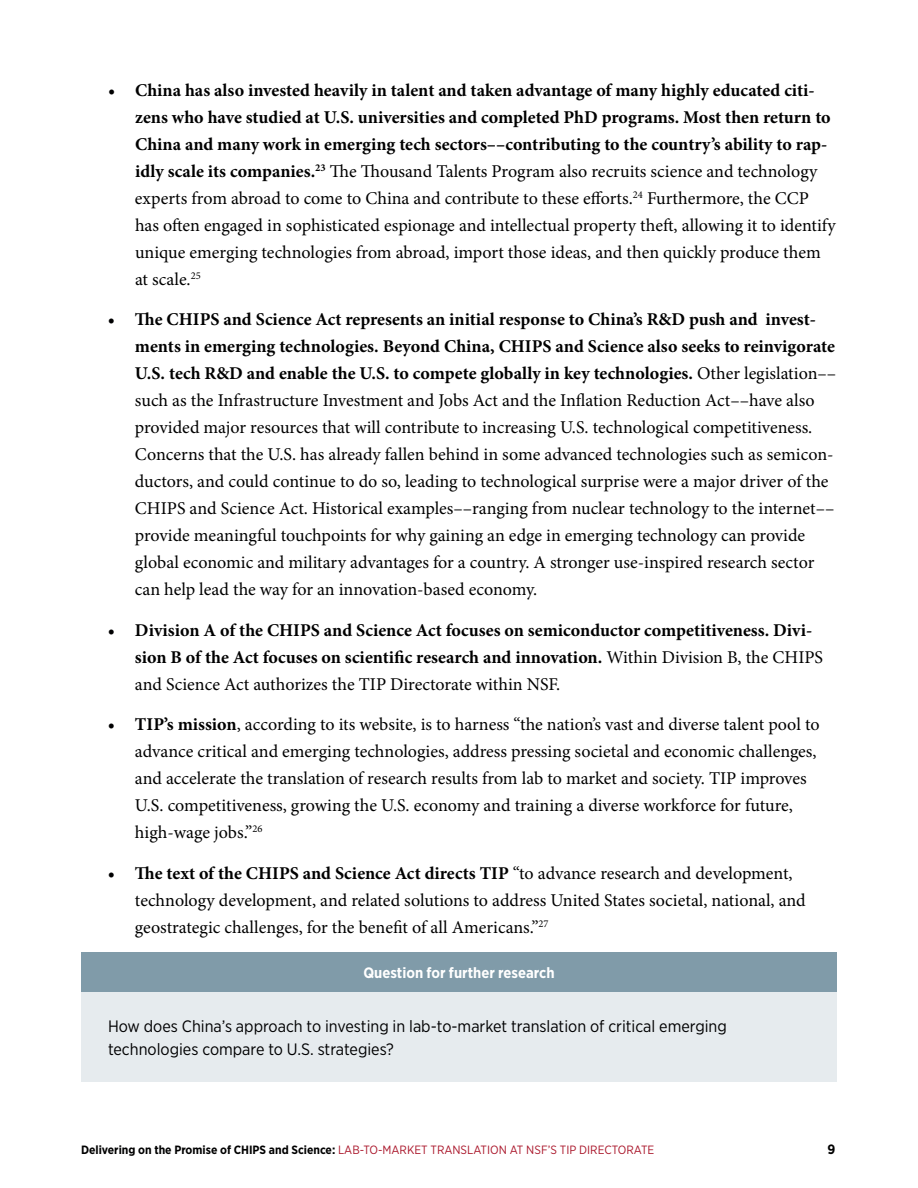
<style>
.page{position:relative;width:918px;height:1188px;background:#fff}
.page>*{position:absolute;margin:0;border:0;box-sizing:border-box;transform-origin:0 0}
.t1{font:18px/27px "Minion Pro";color:#000001}
.t2{font:700 18px/27px "Minion Pro";color:#000001}
.t3{font:16.5px/22.5px "Gotham Narrow";color:#000001}
.t4{font:700 15px "Gotham Narrow";color:#fff}
.t5{font:700 13.5px "Gotham Narrow";color:#000001}
.t6{font:12px "Gotham Narrow";color:#aa182c}
.s1{font-weight:700}
.s2{font-weight:400}
.s3{font-weight:700;color:#000001}
</style>
<div class="page">
<div style="left:81px;top:952px;width:756px;height:40px;background:#809ba9"></div>
<div style="left:81px;top:992px;width:756px;height:90px;background:#e6ebee"></div>
<p class="t1" style="left:135px;top:76px;width:702px;text-indent:-27px"><span class="s1">• China has also invested heavily in talent and taken advantage of many highly educated citi&shy;zens who have studied at U.S. universities and completed PhD programs. Most then return to China and many work in emerging tech sectors––contributing to the country’s ability to rap&shy;idly scale its companies.</span><sup>23</sup> The Thousand Talents Program also recruits science and technology experts from abroad to come to China and contribute to these efforts.<sup>24</sup> Furthermore, the CCP has often engaged in sophisticated espionage and intellectual property theft, allowing it to identify unique emerging technologies from abroad, import those ideas, and then quickly produce them at scale.<sup>25</sup></p>
<p class="t1" style="left:135px;top:306px;width:703px;text-indent:-27px"><span class="s1">• The CHIPS and Science Act represents an initial response to China’s R&amp;D push and invest&shy;ments in emerging technologies. Beyond China, CHIPS and Science also seeks to reinvigorate U.S. tech R&amp;D and enable the U.S. to compete globally in key technologies.</span> Other legislation–– such as the Infrastructure Investment and Jobs Act and the Inflation Reduction Act––have also provided major resources that will contribute to increasing U.S. technological competitiveness.<br>Concerns that the U.S. has already fallen behind in some advanced technologies such as semicon&shy;ductors, and could continue to do so, leading to technological surprise were a major driver of the CHIPS and Science Act. Historical examples––ranging from nuclear technology to the internet–– provide meaningful touchpoints for why gaining an edge in emerging technology can provide global economic and military advantages for a country. A stronger use-inspired research sector can help lead the way for an innovation-based economy.</p>
<p class="t2" style="left:135px;top:616px;width:690px;text-indent:-27px">• Division A of the CHIPS and Science Act focuses on semiconductor competitiveness. Divi&shy;sion B of the Act focuses on scientific research and innovation. <span class="s2">Within Division B, the CHIPS and Science Act authorizes the TIP Directorate within NSF.</span></p>
<p class="t1" style="left:135px;top:711px;width:686px;text-indent:-27px"><span class="s1">• TIP’s mission</span>, according to its website, is to harness “the nation’s vast and diverse talent pool to advance critical and emerging technologies, address pressing societal and economic challenges, and accelerate the translation of research results from lab to market and society. TIP improves U.S. competitiveness, growing the U.S. economy and training a diverse workforce for future, high-wage jobs.”<sup>26</sup></p>
<p class="t1" style="left:135px;top:859px;width:672px;text-indent:-27px"><span class="s1">• The text of the CHIPS and Science Act directs TIP</span> “to advance research and development, technology development, and related solutions to address United States societal, national, and geostrategic challenges, for the benefit of all Americans.”<sup>27</sup></p>
<p class="t4" style="left:363px;top:963px;width:193px">Question for further research</p>
<p class="t3" style="left:108px;top:1015px;width:620px">How does China’s approach to investing in lab-to-market translation of critical emerging technologies compare to U.S. strategies?</p>
<p class="t6" style="left:81px;top:1143px;width:575px"><span class="s3">Delivering on the Promise of CHIPS and Science:</span> LAB-TO-MARKET TRANSLATION AT NSF’S TIP DIRECTORATE</p>
<p class="t5" style="left:828px;top:1141px;width:9px">9</p>
</div>
